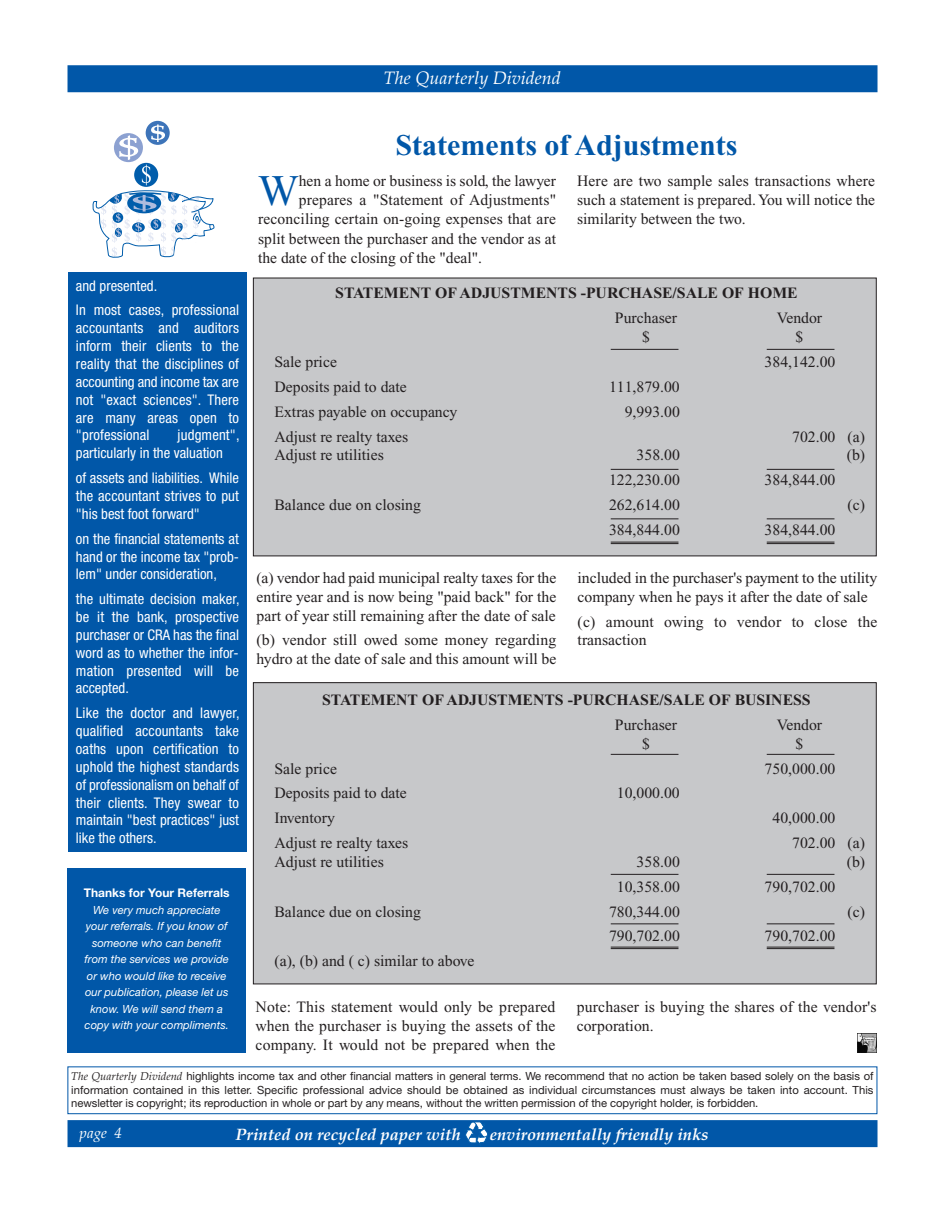
<style>
.page{position:relative;width:945px;height:1215px;background:#fff}
.page>*{position:absolute;margin:0;border:0;box-sizing:border-box;transform-origin:0 0}
.t1{font:43.65px "Times New Roman";color:#0157a8}
.t2{font:700 30px "Times New Roman";color:#0157a8}
.t3{font:italic 18px "Palatino";color:#fff}
.t4{font:italic 700 16.5px "Palatino";color:#fff}
.t5{font:15.75px/18.9px "Times New Roman";color:#231f20}
.t6{font:700 15.75px "Times New Roman";color:#231f20}
.t7{font:italic 15px "Palatino";color:#fff}
.t8{font:condensed 14.7px/17.9px "Helvetica Neue";color:#fff;text-align:justify}
.t9{font:700 12px "Helvetica Neue";color:#fff}
.t10{font:11.25px/13.5px "Helvetica Neue";letter-spacing:-.005em;color:#231f20;text-align:justify}
.t11{font:italic 11.25px/16.5px "Helvetica Neue";color:#fff;text-align:center}
.s1{font-family:"Palatino";font-style:italic}
</style>
<div class="page">
<div style="left:253px;top:683px;width:623px;height:301px;background:#c7c8ca"></div>
<div style="left:253px;top:278px;width:623px;height:278px;background:#c7c8ca"></div>
<div style="left:253px;top:278px;width:624px;height:278px;border:1px solid #231f20"></div>
<div style="left:68px;top:868px;width:178px;height:184px;background:#0157a8"></div>
<div style="left:68px;top:65px;width:810px;height:27px;background:#0157a8"></div>
<div style="left:68px;top:1120px;width:810px;height:27px;background:#0157a8"></div>
<div style="left:146px;top:121px;width:24px;height:24px;background:#3d74b9;border-radius:50%"></div>
<svg style="left:92px;top:124px;width:123px;height:134px"></svg>
<svg style="left:465px;top:1122px;width:23px;height:21px"></svg>
<div style="left:68px;top:1066px;width:809px;height:48px;border:1px solid #0157a8"></div>
<div style="left:68px;top:272px;width:178px;height:579px;background:#0157a8"></div>
<img style="left:858px;top:1033px;width:19px;height:20px">
<hr style="left:611px;top:349px;width:67px;height:1px;background:#231f20">
<hr style="left:767px;top:349px;width:67px;height:1px;background:#231f20">
<hr style="left:611px;top:469px;width:67px;height:1px;background:#231f20">
<hr style="left:767px;top:469px;width:67px;height:1px;background:#231f20">
<hr style="left:611px;top:518px;width:67px;height:1px;background:#231f20">
<hr style="left:767px;top:518px;width:67px;height:1px;background:#231f20">
<hr style="left:611px;top:542px;width:67px;height:1px;background:#231f20">
<hr style="left:611px;top:543px;width:67px;height:1px;background:#231f20">
<hr style="left:767px;top:542px;width:67px;height:1px;background:#231f20">
<hr style="left:767px;top:543px;width:67px;height:1px;background:#231f20">
<hr style="left:611px;top:754px;width:67px;height:1px;background:#231f20">
<hr style="left:767px;top:754px;width:67px;height:1px;background:#231f20">
<hr style="left:611px;top:874px;width:67px;height:1px;background:#231f20">
<hr style="left:767px;top:874px;width:67px;height:1px;background:#231f20">
<hr style="left:611px;top:923px;width:67px;height:1px;background:#231f20">
<hr style="left:767px;top:923px;width:67px;height:1px;background:#231f20">
<hr style="left:611px;top:947px;width:67px;height:1px;background:#231f20">
<hr style="left:611px;top:948px;width:67px;height:1px;background:#231f20">
<hr style="left:767px;top:947px;width:67px;height:1px;background:#231f20">
<hr style="left:767px;top:948px;width:67px;height:1px;background:#231f20">
<p class="t3" style="left:384px;top:71px;width:179px">The Quarterly Dividend</p>
<h2 class="t2" style="left:396px;top:135px;width:343px">Statements of Adjustments</h2>
<p class="t8" style="left:76px;top:274px;width:165px;line-height:24.9px">and presented.<br>In most cases, professional</p>
<p class="t8" style="left:76px;top:320px;width:165px">accountants and auditors inform their clients to the reality that the disciplines of accounting and income tax are not "exact sciences". There are many areas open to "professional</p>
<p class="t8" style="left:76px;top:427px;width:165px;text-indent:102px">judgment", particularly in the valuation</p>
<p class="t8" style="left:76px;top:470px;width:165px">of assets and liabilities. While the accountant strives to put "his best foot forward"</p>
<p class="t8" style="left:76px;top:531px;width:165px">on the financial statements at hand or the income tax "prob&shy;lem" under consideration,</p>
<p class="t8" style="left:76px;top:591px;width:165px">the ultimate decision maker, be it the bank, prospective purchaser or CRA has the final word as to whether the infor&shy;mation presented will be accepted.</p>
<p class="t8" style="left:76px;top:705px;width:165px">Like the doctor and lawyer, qualified accountants take oaths upon certification to uphold the highest standards of professionalism on behalf of their clients. They swear to maintain "best practices" just like the others.</p>
<p class="t9" style="left:84px;top:889px;width:147px">Thanks for Your Referrals</p>
<p class="t11" style="left:85px;top:903px;width:146px">We very much appreciate your referrals. If you know of someone who can benefit from the services we provide or who would like to receive our publication, please let us know. We will send them a copy with your compliments.</p>
<h1 class="t1" style="left:258px;top:175px;width:42px">W</h1>
<p class="t5" style="left:299px;top:172px;width:259px">hen a home or business is sold, the lawyer</p>
<p class="t5" style="left:299px;top:192px;width:259px">prepares a "Statement of Adjustments"</p>
<p class="t5" style="left:258px;top:211px;width:299px">reconciling certain on-going expenses that are</p>
<p class="t5" style="left:258px;top:231px;width:299px">split between the purchaser and the vendor as at</p>
<p class="t5" style="left:258px;top:250px;width:225px">the date of the closing of the "deal".</p>
<p class="t5" style="left:577px;top:172px;width:299px;line-height:19.4px;text-align:justify">Here are two sample sales transactions where such a statement is prepared. You will notice the similarity between the two.</p>
<p class="t6" style="left:335px;top:288px;width:464px">STATEMENT OF ADJUSTMENTS -PURCHASE/SALE OF HOME</p>
<p class="t5" style="left:615px;top:310px;width:64px">Purchaser</p>
<p class="t5" style="left:777px;top:310px;width:47px">Vendor</p>
<p class="t5" style="left:642px;top:329px;width:9px">$</p>
<p class="t5" style="left:796px;top:329px;width:9px">$</p>
<p class="t5" style="left:274px;top:354px;width:64px">Sale price</p>
<p class="t5" style="left:765px;top:354px;width:72px">384,142.00</p>
<p class="t5" style="left:274px;top:379px;width:134px">Deposits paid to date</p>
<p class="t5" style="left:609px;top:379px;width:72px">111,879.00</p>
<p class="t5" style="left:274px;top:403px;width:185px">Extras payable on occupancy</p>
<p class="t5" style="left:625px;top:403px;width:57px">9,993.00</p>
<p class="t5" style="left:274px;top:428px;width:135px">Adjust re realty taxes</p>
<p class="t5" style="left:792px;top:428px;width:74px">702.00 (a)</p>
<p class="t5" style="left:274px;top:447px;width:111px">Adjust re utilities</p>
<p class="t5" style="left:637px;top:447px;width:45px">358.00</p>
<p class="t5" style="left:847px;top:447px;width:20px">(b)</p>
<p class="t5" style="left:609px;top:472px;width:72px">122,230.00</p>
<p class="t5" style="left:765px;top:472px;width:72px">384,844.00</p>
<p class="t5" style="left:274px;top:497px;width:148px">Balance due on closing</p>
<p class="t5" style="left:609px;top:497px;width:72px">262,614.00</p>
<p class="t5" style="left:848px;top:497px;width:19px">(c)</p>
<p class="t5" style="left:609px;top:522px;width:72px">384,844.00</p>
<p class="t5" style="left:765px;top:522px;width:72px">384,844.00</p>
<p class="t5" style="left:256px;top:570px;width:301px;text-align:justify">(a) vendor had paid municipal realty taxes for the entire year and is now being "paid back" for the part of year still remaining after the date of sale</p>
<p class="t5" style="left:256px;top:632px;width:301px">(b) vendor still owed some money regarding hydro at the date of sale and this amount will be</p>
<p class="t5" style="left:578px;top:570px;width:301px">included in the purchaser's payment to the utility company when he pays it after the date of sale</p>
<p class="t5" style="left:578px;top:613px;width:301px">(c) amount owing to vendor to close the transaction</p>
<p class="t6" style="left:322px;top:694px;width:490px">STATEMENT OF ADJUSTMENTS -PURCHASE/SALE OF BUSINESS</p>
<p class="t5" style="left:615px;top:717px;width:64px">Purchaser</p>
<p class="t5" style="left:777px;top:717px;width:47px">Vendor</p>
<p class="t5" style="left:642px;top:735px;width:9px">$</p>
<p class="t5" style="left:796px;top:735px;width:9px">$</p>
<p class="t5" style="left:274px;top:760px;width:64px">Sale price</p>
<p class="t5" style="left:765px;top:760px;width:72px">750,000.00</p>
<p class="t5" style="left:274px;top:785px;width:134px">Deposits paid to date</p>
<p class="t5" style="left:617px;top:785px;width:64px">10,000.00</p>
<p class="t5" style="left:274px;top:810px;width:62px">Inventory</p>
<p class="t5" style="left:772px;top:810px;width:64px">40,000.00</p>
<p class="t5" style="left:274px;top:835px;width:135px">Adjust re realty taxes</p>
<p class="t5" style="left:792px;top:835px;width:74px">702.00 (a)</p>
<p class="t5" style="left:274px;top:854px;width:111px">Adjust re utilities</p>
<p class="t5" style="left:637px;top:854px;width:45px">358.00</p>
<p class="t5" style="left:847px;top:854px;width:20px">(b)</p>
<p class="t5" style="left:617px;top:879px;width:64px">10,358.00</p>
<p class="t5" style="left:765px;top:879px;width:72px">790,702.00</p>
<p class="t5" style="left:274px;top:903px;width:148px">Balance due on closing</p>
<p class="t5" style="left:609px;top:903px;width:72px">780,344.00</p>
<p class="t5" style="left:848px;top:903px;width:19px">(c)</p>
<p class="t5" style="left:609px;top:928px;width:72px">790,702.00</p>
<p class="t5" style="left:765px;top:928px;width:72px">790,702.00</p>
<p class="t5" style="left:274px;top:953px;width:202px">(a), (b) and ( c) similar to above</p>
<p class="t5" style="left:256px;top:998px;width:301px;text-align:justify">Note: This statement would only be prepared when the purchaser is buying the assets of the company. It would not be prepared when the</p>
<p class="t5" style="left:577px;top:998px;width:301px">purchaser is buying the shares of the vendor's corporation.</p>
<p class="t10" style="left:71px;top:1071px;width:804px"><span class="s1">The Quarterly Dividend</span> highlights income tax and other financial matters in general terms. We recommend that no action be taken based solely on the basis of information contained in this letter. Specific professional advice should be obtained as individual circumstances must always be taken into account. This newsletter is copyright; its reproduction in whole or part by any means, without the written permission of the copyright holder, is forbidden.</p>
<p class="t7" style="left:80px;top:1127px;width:44px">page 4</p>
<p class="t4" style="left:236px;top:1128px;width:227px">Printed on recycled paper with</p>
<p class="t4" style="left:490px;top:1128px;width:220px">environmentally friendly inks</p>
</div>
